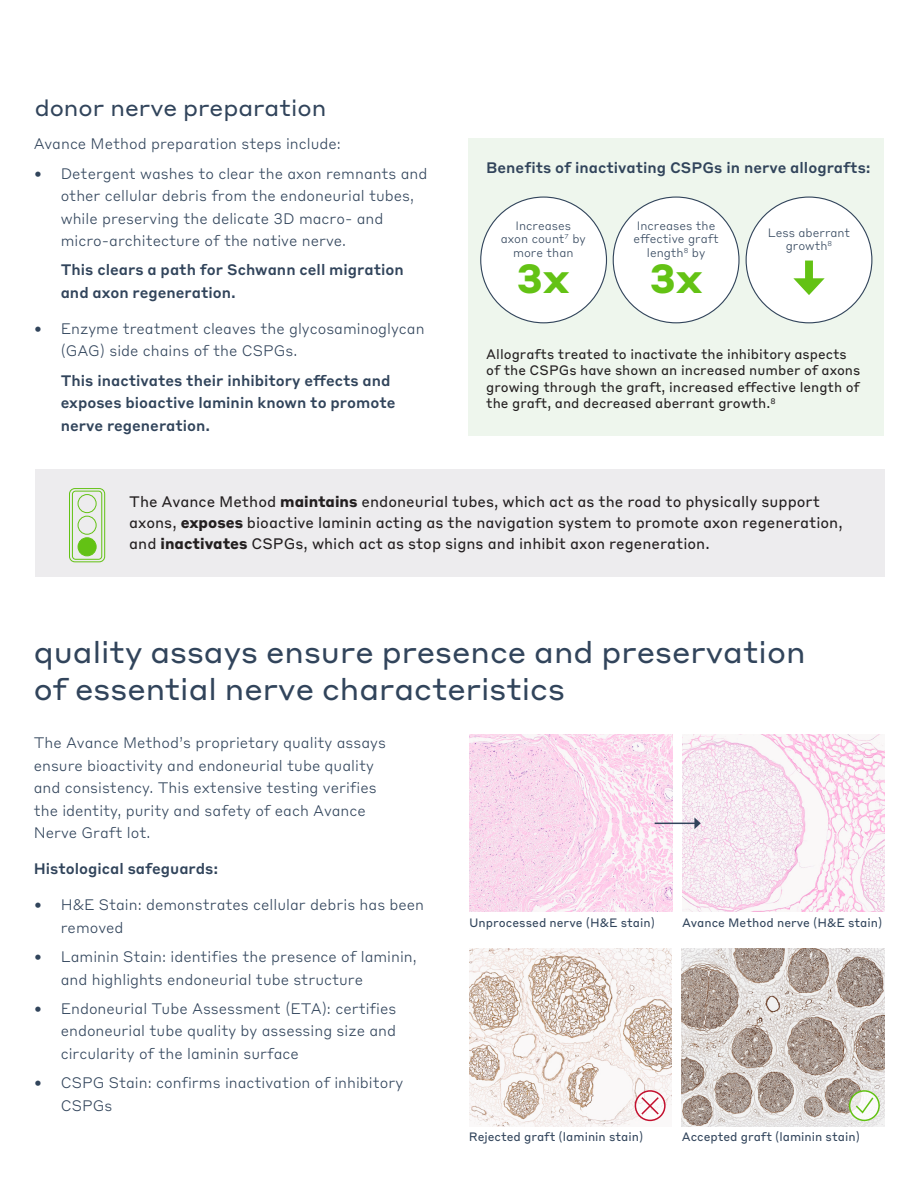
<style>
.page{position:relative;width:918px;height:1188px;background:#fff}
.page>*{position:absolute;margin:0;border:0;box-sizing:border-box;transform-origin:0 0}
.Bullets{font:700 40.05px "Styrene A";color:#63c214}
.Medium_Headline{font:30px/37.5px "Styrene A";color:#31445b}
.Bullets-2{font:22.5px "Styrene A";color:#31445b}
.Bullets-3{font:300 15px/22.5px "Styrene B";color:#31445b}
.Body_copy{font:15px/21px "Styrene B";color:#231f20}
.Bullets-4{font:500 15px/22.5px "Styrene B";color:#31445b}
.Body_copy-2{font:300 15px "Styrene B";color:#31445b}
.Body_copy-3{font:13.5px/16.5px "Styrene B";color:#231f20}
.Bullets-5{font:12px "Styrene B";color:#31445b}
.Bullets-6{font:300 12px/13.5px "Styrene B";color:#31445b;text-align:center}
.s1{font-weight:700}
</style>
<div class="page">
<div style="left:469px;top:138px;width:415px;height:297px;background:#eef6ed"></div>
<div style="left:481px;top:197px;width:126px;height:126px;background:#fff;border-radius:50%"></div>
<div style="left:613px;top:197px;width:126px;height:126px;background:#fff;border-radius:50%"></div>
<div style="left:35px;top:469px;width:850px;height:107px;background:#edecee"></div>
<img style="left:469px;top:949px;width:203px;height:177px">
<img style="left:682px;top:949px;width:203px;height:177px">
<svg style="left:635px;top:1091px;width:30px;height:29px"></svg>
<div style="left:635px;top:1090px;width:31px;height:31px;border:2px solid #c3102e;border-radius:50%"></div>
<svg style="left:640px;top:1096px;width:20px;height:20px"></svg>
<svg style="left:850px;top:1091px;width:29px;height:29px"></svg>
<div style="left:849px;top:1090px;width:31px;height:31px;border:2px solid #63c214;border-radius:50%"></div>
<svg style="left:854px;top:1096px;width:21px;height:19px"></svg>
<div style="left:746px;top:197px;width:126px;height:126px;background:#fff;border-radius:50%"></div>
<div style="left:805px;top:261px;width:8px;height:24px;background:#63c214"></div>
<svg style="left:793px;top:278px;width:32px;height:17px"></svg>
<img style="left:470px;top:735px;width:202px;height:177px">
<img style="left:682px;top:735px;width:203px;height:177px">
<hr style="left:655px;top:823px;width:40px;height:1px;background:#31445b">
<svg style="left:694px;top:817px;width:7px;height:12px"></svg>
<div style="left:72px;top:491px;width:30px;height:69px;border:1px solid #63c214;border-radius:3px"></div>
<div style="left:78px;top:494px;width:19px;height:19px;border:1px solid #63c214;border-radius:50%"></div>
<div style="left:78px;top:516px;width:19px;height:19px;border:1px solid #63c214;border-radius:50%"></div>
<div style="left:78px;top:538px;width:18px;height:18px;background:#63c214;border-radius:50%"></div>
<div style="left:78px;top:537px;width:19px;height:19px;border:1px solid #63c214;border-radius:50%"></div>
<div style="left:69px;top:488px;width:36px;height:74px;border:1px solid #63c214;border-radius:5px"></div>
<p class="Bullets-2" style="left:35px;top:89px;width:293px">donor nerve preparation</p>
<p class="Body_copy-2" style="left:34px;top:132px;width:309px">Avance Method preparation steps include:</p>
<p class="Bullets-3" style="left:61px;top:161px;width:368px;text-indent:-27px">• Detergent washes to clear the axon remnants and other cellular debris from the endoneurial tubes, while preserving the delicate 3D macro- and micro-architecture of the native nerve.</p>
<p class="Bullets-4" style="left:61px;top:257px;width:345px">This clears a path for Schwann cell migration and axon regeneration.</p>
<p class="Bullets-3" style="left:61px;top:316px;width:365px;text-indent:-27px">• Enzyme treatment cleaves the glycosaminoglycan (GAG) side chains of the CSPGs.</p>
<p class="Bullets-4" style="left:61px;top:368px;width:336px">This inactivates their inhibitory effects and exposes bioactive laminin known to promote nerve regeneration.</p>
<p class="Bullets-4" style="left:486px;top:156px;width:386px">Benefits of inactivating CSPGs in nerve allografts:</p>
<p class="Bullets-6" style="left:501px;top:218px;width:86px">Increases axon count<sup>7</sup> by more than</p>
<p class="Bullets" style="left:517px;top:244px;width:54px">3x</p>
<p class="Bullets-6" style="left:634px;top:218px;width:87px">Increases the effective graft length<sup>8</sup> by</p>
<p class="Bullets" style="left:650px;top:244px;width:54px">3x</p>
<p class="Bullets-6" style="left:768px;top:225px;width:84px">Less aberrant growth<sup>8</sup></p>
<p class="Body_copy-3" style="left:486px;top:345px;width:376px">Allografts treated to inactivate the inhibitory aspects of the CSPGs have shown an increased number of axons growing through the graft, increased effective length of the graft, and decreased aberrant growth.<sup>8</sup></p>
<p class="Body_copy" style="left:129px;top:490px;width:715px">The Avance Method <span class="s1">maintains</span> endoneurial tubes, which act as the road to physically support axons, <span class="s1">exposes</span> bioactive laminin acting as the navigation system to promote axon regeneration, and <span class="s1">inactivates</span> CSPGs, which act as stop signs and inhibit axon regeneration.</p>
<p class="Medium_Headline" style="left:34px;top:631px;width:773px">quality assays ensure presence and preservation of essential nerve characteristics</p>
<p class="Bullets-3" style="left:34px;top:731px;width:354px">The Avance Method’s proprietary quality assays ensure bioactivity and endoneurial tube quality and consistency. This extensive testing verifies the identity, purity and safety of each Avance Nerve Graft lot.</p>
<p class="Bullets-4" style="left:34px;top:856px;width:186px">Histological safeguards:</p>
<p class="Bullets-3" style="left:61px;top:893px;width:365px;text-indent:-27px">• H&amp;E Stain: demonstrates cellular debris has been removed</p>
<p class="Bullets-3" style="left:61px;top:944px;width:358px;text-indent:-27px">• Laminin Stain: identifies the presence of laminin, and highlights endoneurial tube structure</p>
<p class="Bullets-3" style="left:61px;top:996px;width:337px;text-align:justify;text-indent:-27px">• Endoneurial Tube Assessment (ETA): certifies endoneurial tube quality by assessing size and circularity of the laminin surface</p>
<p class="Bullets-3" style="left:61px;top:1070px;width:344px;text-indent:-27px">• CSPG Stain: confirms inactivation of inhibitory<br>CSPGs</p>
<p class="Bullets-5" style="left:469px;top:912px;width:187px">Unprocessed nerve (H&amp;E stain)</p>
<p class="Bullets-5" style="left:682px;top:912px;width:202px">Avance Method nerve (H&amp;E stain)</p>
<p class="Bullets-5" style="left:469px;top:1127px;width:176px">Rejected graft (laminin stain)</p>
<p class="Bullets-5" style="left:682px;top:1127px;width:180px">Accepted graft (laminin stain)</p>
</div>
